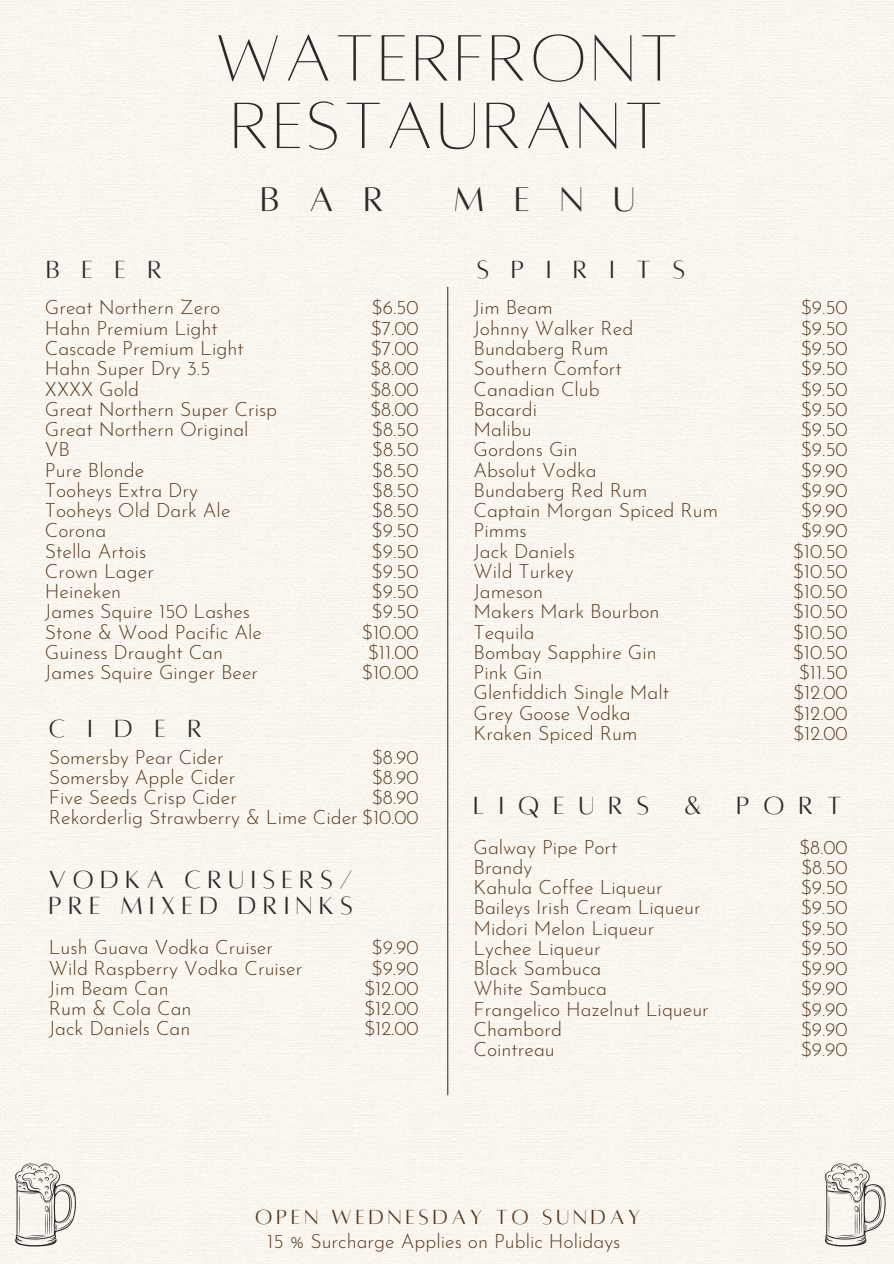
<style>
.page{position:relative;width:894px;height:1264px;background:#fff}
.page>*{position:absolute;margin:0;border:0;box-sizing:border-box;transform-origin:0 0}
.t1{font:72px/67.5px "Alta light";letter-spacing:.065em;color:#2b2b2b}
.t2{font:37.8px "Alta regular";letter-spacing:.8em;color:#2b2b2b}
.t3{font:27.3px/25.8px "Alta regular";letter-spacing:.24em;color:#2b2b2b}
.t4{font:27.3px "Alta regular";letter-spacing:.38em;color:#2b2b2b}
.t5{font:27.3px "Alta regular";letter-spacing:.8em;color:#2b2b2b}
.t6{font:27.3px "Alta regular";letter-spacing:.515em;color:#2b2b2b}
.t7{font:22.5px "Alta regular";letter-spacing:.175em;color:#54381e}
.t8{font:300 19.5px "Josefin Sans";color:#54381e}
</style>
<div class="page">
<div style="left:0;top:0;width:893px;height:1263px;background:#faf7ef"></div>
<hr style="left:447px;top:287px;width:1px;height:807px;background:#54381e">
<svg style="left:13px;top:1161px;width:63px;height:85px"></svg>
<svg style="left:822px;top:1161px;width:63px;height:85px"></svg>
<h1 class="t1" style="left:216px;top:25px;width:463px">WATERFRONT<br>RESTAURANT</h1>
<p class="t2" style="left:260px;top:180px;width:125px">BAR</p>
<p class="t2" style="left:453px;top:180px;width:183px">MENU</p>
<p class="t4" style="left:46px;top:256px;width:117px">BEER</p>
<h2 class="t8" style="left:45px;top:300px;width:177px">Great Northern Zero</h2>
<h3 class="t8" style="left:45px;top:320px;width:174px">Hahn Premium Light</h3>
<p class="t8" style="left:45px;top:340px;width:200px">Cascade Premium Light</p>
<p class="t8" style="left:45px;top:360px;width:167px">Hahn Super Dry 3.5</p>
<p class="t8" style="left:45px;top:381px;width:96px">XXXX Gold</p>
<p class="t8" style="left:45px;top:401px;width:234px">Great Northern Super Crisp</p>
<p class="t8" style="left:45px;top:421px;width:205px">Great Northern Original</p>
<p class="t8" style="left:45px;top:441px;width:27px">VB</p>
<p class="t8" style="left:45px;top:462px;width:101px">Pure Blonde</p>
<p class="t8" style="left:45px;top:482px;width:155px">Tooheys Extra Dry</p>
<p class="t8" style="left:45px;top:502px;width:187px">Tooheys Old Dark Ale</p>
<p class="t8" style="left:45px;top:522px;width:63px">Corona</p>
<p class="t8" style="left:45px;top:543px;width:103px">Stella Artois</p>
<p class="t8" style="left:45px;top:563px;width:110px">Crown Lager</p>
<p class="t8" style="left:45px;top:583px;width:78px">Heineken</p>
<p class="t8" style="left:45px;top:603px;width:206px">James Squire 150 Lashes</p>
<p class="t8" style="left:45px;top:624px;width:218px">Stone &amp; Wood Pacific Ale</p>
<p class="t8" style="left:45px;top:644px;width:180px">Guiness Draught Can</p>
<p class="t8" style="left:45px;top:664px;width:215px">James Squire Ginger Beer</p>
<p class="t8" style="left:371px;top:300px;width:48px">$6.50</p>
<p class="t8" style="left:371px;top:320px;width:49px">$7.00</p>
<p class="t8" style="left:371px;top:340px;width:49px">$7.00</p>
<p class="t8" style="left:370px;top:360px;width:50px">$8.00</p>
<p class="t8" style="left:370px;top:381px;width:50px">$8.00</p>
<p class="t8" style="left:370px;top:401px;width:50px">$8.00</p>
<p class="t8" style="left:372px;top:421px;width:48px">$8.50</p>
<p class="t8" style="left:372px;top:441px;width:48px">$8.50</p>
<p class="t8" style="left:372px;top:462px;width:48px">$8.50</p>
<p class="t8" style="left:372px;top:482px;width:48px">$8.50</p>
<p class="t8" style="left:372px;top:502px;width:48px">$8.50</p>
<p class="t8" style="left:371px;top:522px;width:48px">$9.50</p>
<p class="t8" style="left:371px;top:543px;width:48px">$9.50</p>
<p class="t8" style="left:371px;top:563px;width:48px">$9.50</p>
<p class="t8" style="left:371px;top:583px;width:48px">$9.50</p>
<p class="t8" style="left:371px;top:603px;width:48px">$9.50</p>
<p class="t8" style="left:362px;top:624px;width:58px">$10.00</p>
<h3 class="t8" style="left:368px;top:644px;width:52px">$11.00</h3>
<p class="t8" style="left:362px;top:664px;width:58px">$10.00</p>
<p class="t4" style="left:49px;top:715px;width:155px">CIDER</p>
<p class="t8" style="left:49px;top:749px;width:176px">Somersby Pear Cider</p>
<p class="t8" style="left:49px;top:769px;width:188px">Somersby Apple Cider</p>
<p class="t8" style="left:49px;top:789px;width:190px">Five Seeds Crisp Cider</p>
<p class="t8" style="left:49px;top:809px;width:371px">Rekorderlig Strawberry &amp; Lime Cider $10.00</p>
<p class="t8" style="left:372px;top:749px;width:48px">$8.90</p>
<p class="t8" style="left:372px;top:769px;width:48px">$8.90</p>
<h3 class="t8" style="left:372px;top:789px;width:48px">$8.90</h3>
<p class="t3" style="left:49px;top:866px;width:305px">VODKA CRUISERS/<br>PRE MIXED DRINKS</p>
<p class="t8" style="left:49px;top:939px;width:226px">Lush Guava Vodka Cruiser</p>
<p class="t8" style="left:49px;top:960px;width:255px">Wild Raspberry Vodka Cruiser</p>
<p class="t8" style="left:49px;top:980px;width:121px">Jim Beam Can</p>
<p class="t8" style="left:49px;top:1000px;width:144px">Rum &amp; Cola Can</p>
<p class="t8" style="left:49px;top:1020px;width:143px">Jack Daniels Can</p>
<p class="t8" style="left:371px;top:939px;width:48px">$9.90</p>
<p class="t8" style="left:371px;top:960px;width:48px">$9.90</p>
<p class="t8" style="left:364px;top:980px;width:56px">$12.00</p>
<p class="t8" style="left:364px;top:1000px;width:56px">$12.00</p>
<h3 class="t8" style="left:364px;top:1020px;width:56px">$12.00</h3>
<p class="t5" style="left:476px;top:256px;width:210px">SPIRITS</p>
<p class="t8" style="left:473px;top:300px;width:81px">Jim Beam</p>
<p class="t8" style="left:473px;top:320px;width:161px">Johnny Walker Red</p>
<p class="t8" style="left:473px;top:340px;width:136px">Bundaberg Rum</p>
<p class="t8" style="left:473px;top:360px;width:150px">Southern Comfort</p>
<p class="t8" style="left:473px;top:381px;width:128px">Canadian Club</p>
<p class="t8" style="left:473px;top:401px;width:65px">Bacardi</p>
<p class="t8" style="left:473px;top:421px;width:60px">Malibu</p>
<p class="t8" style="left:473px;top:441px;width:106px">Gordons Gin</p>
<p class="t8" style="left:473px;top:462px;width:125px">Absolut Vodka</p>
<p class="t8" style="left:473px;top:482px;width:175px">Bundaberg Red Rum</p>
<p class="t8" style="left:473px;top:502px;width:246px">Captain Morgan Spiced Rum</p>
<p class="t8" style="left:473px;top:522px;width:55px">Pimms</p>
<p class="t8" style="left:473px;top:543px;width:103px">Jack Daniels</p>
<p class="t8" style="left:473px;top:563px;width:102px">Wild Turkey</p>
<p class="t8" style="left:473px;top:583px;width:71px">Jameson</p>
<p class="t8" style="left:473px;top:603px;width:187px">Makers Mark Bourbon</p>
<p class="t8" style="left:473px;top:624px;width:63px">Tequila</p>
<p class="t8" style="left:473px;top:644px;width:185px">Bombay Sapphire Gin</p>
<p class="t8" style="left:473px;top:664px;width:70px">Pink Gin</p>
<p class="t8" style="left:473px;top:684px;width:197px">Glenfiddich Single Malt</p>
<p class="t8" style="left:473px;top:705px;width:159px">Grey Goose Vodka</p>
<p class="t8" style="left:473px;top:725px;width:165px">Kraken Spiced Rum</p>
<p class="t8" style="left:800px;top:300px;width:48px">$9.50</p>
<p class="t8" style="left:800px;top:320px;width:48px">$9.50</p>
<p class="t8" style="left:800px;top:340px;width:48px">$9.50</p>
<p class="t8" style="left:800px;top:360px;width:48px">$9.50</p>
<p class="t8" style="left:800px;top:381px;width:48px">$9.50</p>
<p class="t8" style="left:800px;top:401px;width:48px">$9.50</p>
<p class="t8" style="left:800px;top:421px;width:48px">$9.50</p>
<p class="t8" style="left:800px;top:441px;width:48px">$9.50</p>
<p class="t8" style="left:800px;top:462px;width:48px">$9.90</p>
<p class="t8" style="left:800px;top:482px;width:48px">$9.90</p>
<p class="t8" style="left:800px;top:502px;width:48px">$9.90</p>
<p class="t8" style="left:800px;top:522px;width:48px">$9.90</p>
<p class="t8" style="left:792px;top:543px;width:56px">$10.50</p>
<p class="t8" style="left:792px;top:563px;width:56px">$10.50</p>
<p class="t8" style="left:792px;top:583px;width:56px">$10.50</p>
<p class="t8" style="left:792px;top:603px;width:56px">$10.50</p>
<p class="t8" style="left:792px;top:624px;width:56px">$10.50</p>
<p class="t8" style="left:792px;top:644px;width:56px">$10.50</p>
<p class="t8" style="left:798px;top:664px;width:50px">$11.50</p>
<p class="t8" style="left:793px;top:684px;width:56px">$12.00</p>
<p class="t8" style="left:793px;top:705px;width:56px">$12.00</p>
<h3 class="t8" style="left:793px;top:725px;width:56px">$12.00</h3>
<p class="t6" style="left:473px;top:792px;width:177px">LIQEURS</p>
<p class="t4" style="left:684px;top:792px;width:18px">&amp;</p>
<p class="t4" style="left:736px;top:792px;width:107px">PORT</p>
<p class="t8" style="left:473px;top:839px;width:145px">Galway Pipe Port</p>
<p class="t8" style="left:473px;top:859px;width:60px">Brandy</p>
<p class="t8" style="left:473px;top:879px;width:191px">Kahula Coffee Liqueur</p>
<p class="t8" style="left:473px;top:899px;width:229px">Baileys Irish Cream Liqueur</p>
<p class="t8" style="left:473px;top:920px;width:182px">Midori Melon Liqueur</p>
<p class="t8" style="left:473px;top:940px;width:129px">Lychee Liqueur</p>
<p class="t8" style="left:473px;top:960px;width:129px">Black Sambuca</p>
<p class="t8" style="left:473px;top:980px;width:135px">White Sambuca</p>
<p class="t8" style="left:473px;top:1001px;width:237px">Frangelico Hazelnut Liqueur</p>
<p class="t8" style="left:473px;top:1021px;width:90px">Chambord</p>
<p class="t8" style="left:473px;top:1041px;width:83px">Cointreau</p>
<p class="t8" style="left:799px;top:839px;width:50px">$8.00</p>
<p class="t8" style="left:800px;top:859px;width:48px">$8.50</p>
<p class="t8" style="left:800px;top:879px;width:48px">$9.50</p>
<p class="t8" style="left:800px;top:899px;width:48px">$9.50</p>
<p class="t8" style="left:800px;top:920px;width:48px">$9.50</p>
<p class="t8" style="left:800px;top:940px;width:48px">$9.50</p>
<p class="t8" style="left:800px;top:960px;width:48px">$9.90</p>
<p class="t8" style="left:800px;top:980px;width:48px">$9.90</p>
<p class="t8" style="left:800px;top:1001px;width:48px">$9.90</p>
<p class="t8" style="left:800px;top:1021px;width:48px">$9.90</p>
<p class="t8" style="left:800px;top:1041px;width:48px">$9.90</p>
<p class="t7" style="left:255px;top:1206px;width:386px">OPEN WEDNESDAY TO SUNDAY</p>
<p class="t8" style="left:267px;top:1233px;width:354px">15 % Surcharge Applies on Public Holidays</p>
</div>
